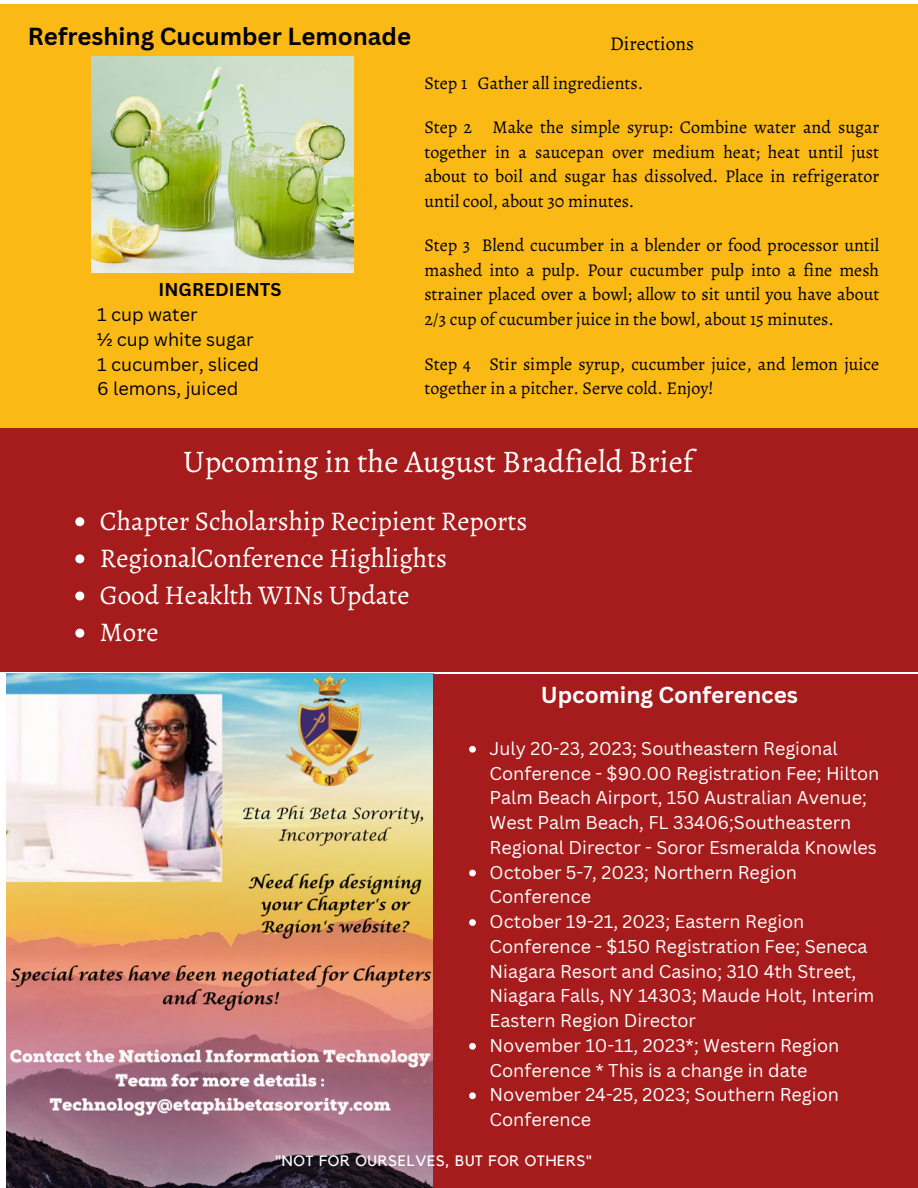
<style>
.page{position:relative;width:918px;height:1188px;background:#fff}
.page>*{position:absolute;margin:0;border:0;box-sizing:border-box;transform-origin:0 0}
.t1{font:31.5px "Alegreya";color:#fff}
.t2{font:27px/37.2px "Alegreya";color:#fff}
.t3{font:700 24px "Canva Sans";color:#000}
.t4{font:700 22.5px "Canva Sans";color:#fff}
.t5{font:19.5px "Alegreya";color:#000}
.t6{font:18px/24.8px "Canva Sans";color:#fff}
.t7{font:18px/24.5px "Alegreya";color:#000;text-align:justify}
.t8{font:18px/24.8px "Canva Sans";color:#000}
.t9{font:700 18px "Canva Sans";color:#000}
.t10{font:15px "Kollektif";letter-spacing:.05em;color:#fff}
</style>
<div class="page">
<div style="left:0;top:424px;width:918px;height:247px;background:#a61c1c"></div>
<img style="left:6px;top:674px;width:428px;height:514px">
<div style="left:434px;top:674px;width:484px;height:514px;background:#a61c1c"></div>
<svg style="left:75px;top:517px;width:9px;height:9px"></svg>
<svg style="left:75px;top:554px;width:9px;height:9px"></svg>
<svg style="left:75px;top:591px;width:9px;height:9px"></svg>
<svg style="left:75px;top:629px;width:9px;height:9px"></svg>
<svg style="left:469px;top:746px;width:7px;height:7px"></svg>
<svg style="left:469px;top:870px;width:7px;height:6px"></svg>
<svg style="left:469px;top:919px;width:7px;height:7px"></svg>
<svg style="left:469px;top:1043px;width:7px;height:7px"></svg>
<svg style="left:469px;top:1092px;width:7px;height:7px"></svg>
<div style="left:0;top:4px;width:918px;height:424px;background:#fab915"></div>
<img style="left:92px;top:57px;width:262px;height:216px">
<h3 class="t3" style="left:28px;top:22px;width:385px">Refreshing Cucumber Lemonade</h3>
<p class="t9" style="left:159px;top:279px;width:124px">INGREDIENTS</p>
<p class="t8" style="left:97px;top:302px;width:164px">1 cup water<br>½ cup white sugar<br>1 cucumber, sliced<br>6 lemons, juiced</p>
<p class="t5" style="left:610px;top:31px;width:85px">Directions</p>
<p class="t7" style="left:424px;top:70px;width:220px">Step 1 Gather all ingredients.</p>
<p class="t7" style="left:424px;top:115px;width:457px">Step 2 Make the simple syrup: Combine water and sugar together in a saucepan over medium heat; heat until just about to boil and sugar has dissolved. Place in refrigerator until cool, about 30 minutes.</p>
<p class="t7" style="left:424px;top:233px;width:456px">Step 3 Blend cucumber in a blender or food processor until mashed into a pulp. Pour cucumber pulp into a fine mesh strainer placed over a bowl; allow to sit until you have about 2/3 cup of cucumber juice in the bowl, about 15 minutes.</p>
<p class="t7" style="left:424px;top:351px;width:456px">Step 4 Stir simple syrup, cucumber juice, and lemon juice together in a pitcher. Serve cold. Enjoy!</p>
<h1 class="t1" style="left:183px;top:442px;width:511px">Upcoming in the August Bradfield Brief</h1>
<h2 class="t2" style="left:100px;top:502px;width:429px">Chapter Scholarship Recipient Reports<br>RegionalConference Highlights<br>Good Heaklth WINs Update<br>More</h2>
<p class="t4" style="left:541px;top:682px;width:259px">Upcoming Conferences</p>
<p class="t6" style="left:490px;top:736px;width:391px">July 20-23, 2023; Southeastern Regional Conference - $90.00 Registration Fee; Hilton Palm Beach Airport, 150 Australian Avenue; West Palm Beach, FL 33406;Southeastern Regional Director - Soror Esmeralda Knowles October 5-7, 2023; Northern Region Conference<br>October 19-21, 2023; Eastern Region Conference - $150 Registration Fee; Seneca Niagara Resort and Casino; 310 4th Street, Niagara Falls, NY 14303; Maude Holt, Interim Eastern Region Director<br>November 10-11, 2023*; Western Region Conference * This is a change in date November 24-25, 2023; Southern Region Conference</p>
<p class="t10" style="left:275px;top:1152px;width:318px">"NOT FOR OURSELVES, BUT FOR OTHERS"</p>
</div>
